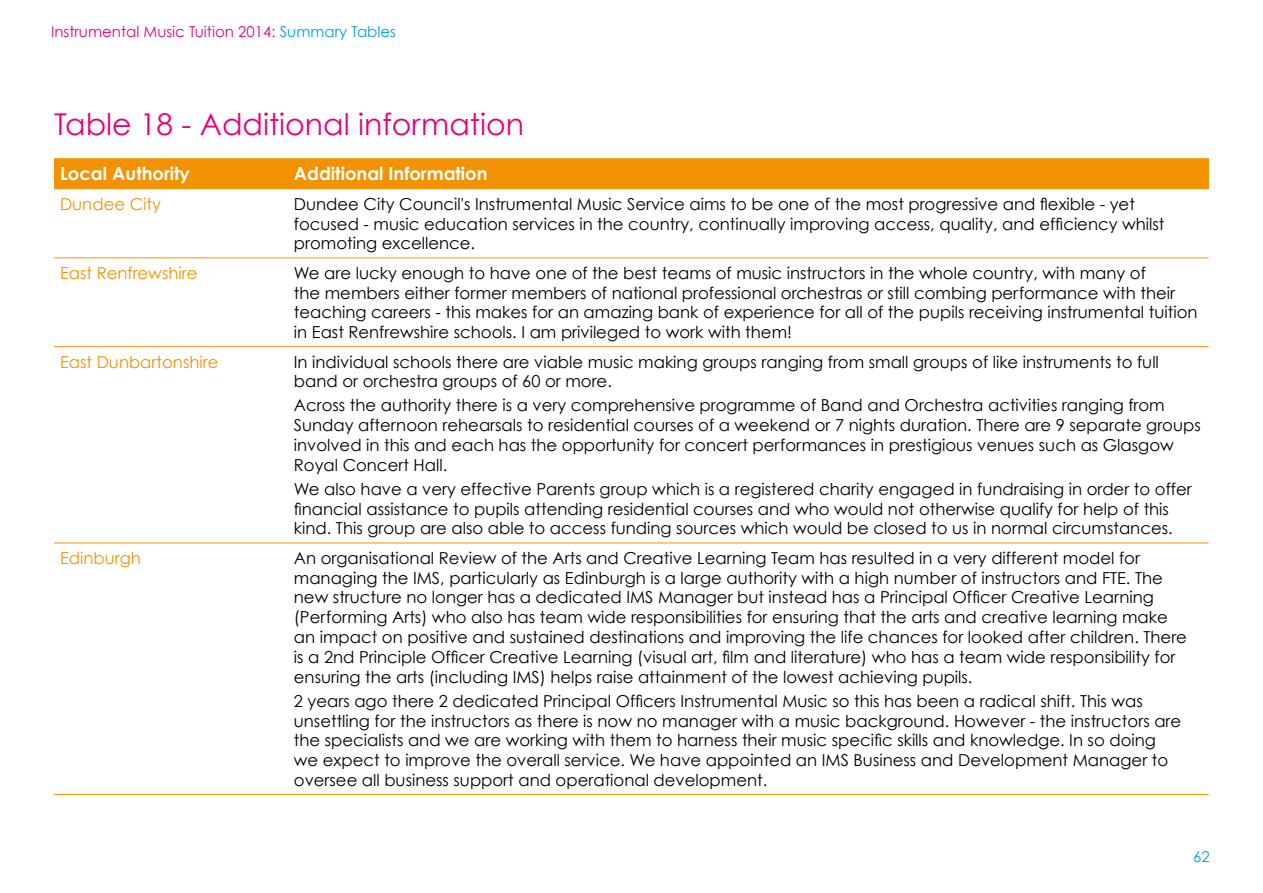
<style>
.page{position:relative;width:1263px;height:893px;background:#fff}
.page>*{position:absolute;margin:0;border:0;box-sizing:border-box;transform-origin:0 0}
.t1{font:30px "Century Gothic";color:#e6007d}
.t2{font:700 18px "Century Gothic";color:#fff}
.t3{font:16.5px/19.8px "Century Gothic";color:#000}
.t4{font:16.5px "Century Gothic";color:#f39200}
.t5{font:15px "Century Gothic";color:#e6007d}
.t6{font:15px "Century Gothic";color:#009fe3}
.s1{color:#009fe3}
</style>
<div class="page">
<div style="left:54px;top:158px;width:1154px;height:30px;background:#f39200"></div>
<hr style="left:287px;top:158px;width:1px;height:30px;background:#f39200">
<hr style="left:1208px;top:158px;width:1px;height:30px;background:#f39200">
<hr style="left:54px;top:188px;width:234px;height:1px;background:#f39200">
<hr style="left:288px;top:188px;width:921px;height:1px;background:#f39200">
<hr style="left:54px;top:258px;width:234px;height:1px;background:#f39200">
<hr style="left:288px;top:258px;width:920px;height:1px;background:#f39200">
<hr style="left:54px;top:346px;width:234px;height:1px;background:#f39200">
<hr style="left:288px;top:346px;width:920px;height:1px;background:#f39200">
<hr style="left:54px;top:543px;width:234px;height:1px;background:#f39200">
<hr style="left:288px;top:543px;width:920px;height:1px;background:#f39200">
<hr style="left:54px;top:794px;width:234px;height:1px;background:#f39200">
<hr style="left:288px;top:794px;width:920px;height:1px;background:#f39200">
<p class="t5" style="left:51px;top:22px;width:347px">Instrumental Music Tuition 2014: <span class="s1">Summary Tables</span></p>
<h1 class="t1" style="left:54px;top:106px;width:472px">Table 18 - Additional information</h1>
<p class="t2" style="left:60px;top:162px;width:131px">Local Authority</p>
<p class="t2" style="left:294px;top:162px;width:195px">Additional Information</p>
<p class="t4" style="left:60px;top:194px;width:102px">Dundee City</p>
<p class="t3" style="left:294px;top:194px;width:872px">Dundee City Council's Instrumental Music Service aims to be one of the most progressive and flexible - yet focused - music education services in the country, continually improving access, quality, and efficiency whilst promoting excellence.</p>
<p class="t4" style="left:60px;top:263px;width:139px">East Renfrewshire</p>
<p class="t3" style="left:294px;top:263px;width:905px">We are lucky enough to have one of the best teams of music instructors in the whole country, with many of<br>the members either former members of national professional orchestras or still combing performance with their teaching careers - this makes for an amazing bank of experience for all of the pupils receiving instrumental tuition in East Renfrewshire schools. I am privileged to work with them!</p>
<p class="t4" style="left:60px;top:352px;width:160px">East Dunbartonshire</p>
<p class="t3" style="left:294px;top:351px;width:866px">In individual schools there are viable music making groups ranging from small groups of like instruments to full band or orchestra groups of 60 or more.</p>
<p class="t3" style="left:294px;top:395px;width:908px">Across the authority there is a very comprehensive programme of Band and Orchestra activities ranging from Sunday afternoon rehearsals to residential courses of a weekend or 7 nights duration. There are 9 separate groups involved in this and each has the opportunity for concert performances in prestigious venues such as Glasgow Royal Concert Hall.</p>
<p class="t3" style="left:294px;top:479px;width:899px">We also have a very effective Parents group which is a registered charity engaged in fundraising in order to offer financial assistance to pupils attending residential courses and who would not otherwise qualify for help of this kind. This group are also able to access funding sources which would be closed to us in normal circumstances.</p>
<p class="t4" style="left:60px;top:548px;width:82px">Edinburgh</p>
<p class="t3" style="left:294px;top:548px;width:894px">An organisational Review of the Arts and Creative Learning Team has resulted in a very different model for managing the IMS, particularly as Edinburgh is a large authority with a high number of instructors and FTE. The new structure no longer has a dedicated IMS Manager but instead has a Principal Officer Creative Learning (Performing Arts) who also has team wide responsibilities for ensuring that the arts and creative learning make an impact on positive and sustained destinations and improving the life chances for looked after children. There is a 2nd Principle Officer Creative Learning (visual art, film and literature) who has a team wide responsibility for ensuring the arts (including IMS) helps raise attainment of the lowest achieving pupils.</p>
<p class="t3" style="left:294px;top:691px;width:889px">2 years ago there 2 dedicated Principal Officers Instrumental Music so this has been a radical shift. This was unsettling for the instructors as there is now no manager with a music background. However - the instructors are the specialists and we are working with them to harness their music specific skills and knowledge. In so doing we expect to improve the overall service. We have appointed an IMS Business and Development Manager to oversee all business support and operational development.</p>
<p class="t6" style="left:1193px;top:847px;width:18px">62</p>
</div>
